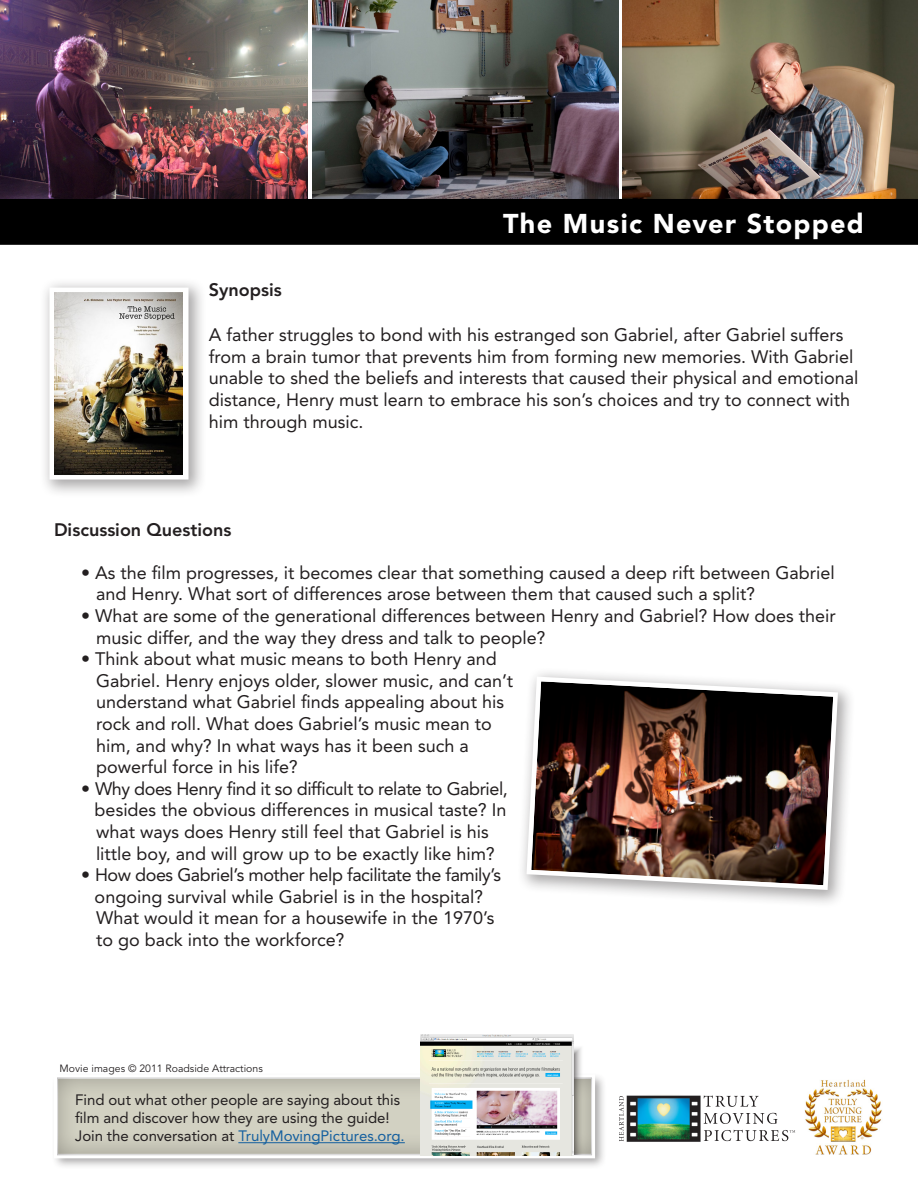
<style>
.page{position:relative;width:918px;height:1188px;background:#fff}
.page>*{position:absolute;margin:0;border:0;box-sizing:border-box;transform-origin:0 0}
.t1{font:900 27px "Avenir LT Std";letter-spacing:.05em;color:#fff}
.Bold_Copy{font:18px/21.6px "Avenir LT Std";color:#231f20}
.Bold_Copy-2{font:18px "Avenir LT Std";letter-spacing:-.025em;color:#231f20}
.Bold_Copy-3{font:800 18px "Avenir LT Std";color:#231f20}
.Basic_Copy{font:15px/18px "Avenir LT Std";letter-spacing:-.005em;color:#231f20}
.t2{font:10.5px "Avenir LT Std";color:#231f20}
.s1{color:#15609f}
</style>
<div class="page">
<img style="left:627px;top:1095px;width:74px;height:47px">
<svg style="left:704px;top:1095px;width:55px;height:12px"></svg>
<svg style="left:704px;top:1113px;width:74px;height:11px"></svg>
<svg style="left:704px;top:1130px;width:91px;height:11px"></svg>
<svg style="left:619px;top:1096px;width:5px;height:45px"></svg>
<img style="left:804px;top:1079px;width:78px;height:76px">
<div style="left:52px;top:1072px;width:555px;height:98px;background:#231f20;opacity:.4"></div>
<svg style="left:52px;top:1073px;width:545px;height:87px"></svg>
<svg style="left:574px;top:1047px;width:10px;height:108px"></svg>
<img style="left:421px;top:1035px;width:153px;height:120px">
<div style="left:40px;top:278px;width:167px;height:220px;background:#231f20;opacity:.4"></div>
<img style="left:47px;top:285px;width:144px;height:197px">
<img style="left:312px;top:0;width:307px;height:199px">
<img style="left:622px;top:0;width:296px;height:199px">
<img style="left:0;top:0;width:308px;height:199px">
<div style="left:1px;top:200px;width:917px;height:44px;background:#000"></div>
<div style="left:0;top:199px;width:918px;height:46px;border:2px solid #000"></div>
<div style="left:517px;top:667px;width:339px;height:241px;background:#231f20;opacity:.4"></div>
<img style="left:524px;top:674px;width:316px;height:218px">
<p class="t1" style="left:503px;top:207px;width:362px">The Music Never Stopped</p>
<p class="t1" style="left:678px;top:207px;width:188px">A BUG’S LIFE</p>
<p class="Bold_Copy-3" style="left:209px;top:279px;width:74px">Synopsis</p>
<p class="Bold_Copy" style="left:209px;top:324px;width:651px">A father struggles to bond with his estranged son Gabriel, after Gabriel suffers from a brain tumor that prevents him from forming new memories. With Gabriel unable to shed the beliefs and interests that caused their physical and emotional distance, Henry must learn to embrace his son’s choices and try to connect with him through music.</p>
<p class="Bold_Copy-3" style="left:54px;top:519px;width:179px">Discussion Questions</p>
<p class="Bold_Copy" style="left:81px;top:562px;width:755px">• As the film progresses, it becomes clear that something caused a deep rift between Gabriel</p>
<p class="Bold_Copy" style="left:96px;top:584px;width:661px">and Henry. What sort of differences arose between them that caused such a split?</p>
<p class="Bold_Copy" style="left:81px;top:605px;width:756px">• What are some of the generational differences between Henry and Gabriel? How does their</p>
<p class="Bold_Copy" style="left:96px;top:627px;width:451px">music differ, and the way they dress and talk to people?</p>
<p class="Bold_Copy" style="left:81px;top:648px;width:417px">• Think about what music means to both Henry and</p>
<p class="Bold_Copy" style="left:96px;top:670px;width:419px">Gabriel. Henry enjoys older, slower music, and can’t</p>
<p class="Bold_Copy" style="left:96px;top:692px;width:410px">understand what Gabriel finds appealing about his</p>
<p class="Bold_Copy" style="left:96px;top:713px;width:397px">rock and roll. What does Gabriel’s music mean to</p>
<p class="Bold_Copy" style="left:96px;top:735px;width:374px">him, and why? In what ways has it been such a</p>
<p class="Bold_Copy" style="left:96px;top:756px;width:203px">powerful force in his life?</p>
<p class="Bold_Copy-2" style="left:81px;top:778px;width:428px">• Why does Henry find it so difficult to relate to Gabriel,</p>
<p class="Bold_Copy" style="left:95px;top:800px;width:413px">besides the obvious differences in musical taste? In</p>
<p class="Bold_Copy" style="left:96px;top:821px;width:394px">what ways does Henry still feel that Gabriel is his</p>
<p class="Bold_Copy" style="left:96px;top:843px;width:400px">little boy, and will grow up to be exactly like him?</p>
<p class="Bold_Copy-2" style="left:81px;top:865px;width:422px">• How does Gabriel’s mother help facilitate the family’s</p>
<p class="Bold_Copy" style="left:95px;top:886px;width:390px">ongoing survival while Gabriel is in the hospital?</p>
<p class="Bold_Copy" style="left:96px;top:908px;width:400px">What would it mean for a housewife in the 1970’s</p>
<p class="Bold_Copy" style="left:96px;top:929px;width:250px">to go back into the workforce?</p>
<p class="t2" style="left:60px;top:1063px;width:205px">Movie images © 2011 Roadside Attractions</p>
<p class="Basic_Copy" style="left:75px;top:1091px;width:331px">Find out what other people are saying about this film and discover how they are using the guide!<br>Join the conversation at <span class="s1">TrulyMovingPictures.org.</span></p>
</div>
